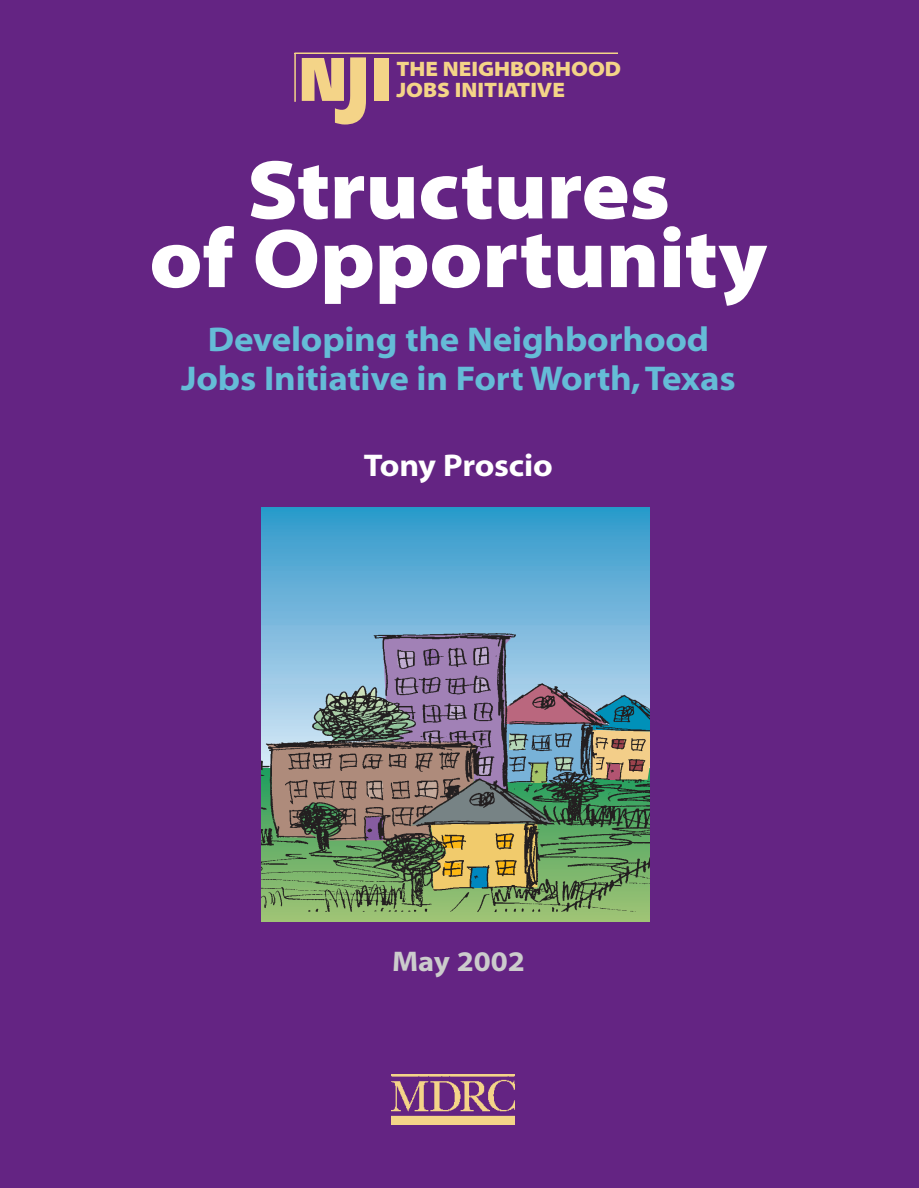
<style>
.page{position:relative;width:919px;height:1188px;background:#fff}
.page>*{position:absolute;margin:0;border:0;box-sizing:border-box;transform-origin:0 0}
.t1{font:84px/68.7px "Myriad MM 830 700";letter-spacing:-.005em;color:#fff;text-align:center}
.t2{font:900 61.5px "Frutiger";color:#f4d488;scale:.9 1}
.t3{font:34.5px/39px "Myriad MM 700 700";letter-spacing:-.005em;color:#65bcd7;text-align:center}
.t4{font:31.5px "Myriad MM 700 700";letter-spacing:-.005em;color:#fff}
.t5{font:28.5px "Myriad MM 700 700";color:#ccc}
.t6{font:21px/21px "Myriad MM 830 700";color:#f4d488}
.s1{font-size:94.5px}
</style>
<div class="page">
<div style="left:0;top:0;width:918px;height:1188px;background:#642483"></div>
<img style="left:391px;top:1074px;width:123px;height:51px">
<hr style="left:294px;top:52px;width:324px;height:2px;background:#f4d488">
<hr style="left:294px;top:53px;width:2px;height:49px;background:#f4d488">
<svg style="left:261px;top:507px;width:388px;height:113px;background:#53a8d3"></svg>
<img style="left:261px;top:620px;width:388px;height:302px">
<h2 class="t2" style="left:299px;top:55px;width:104px">N<span class="s1">J</span>I</h2>
<p class="t6" style="left:396px;top:61px;width:226px">THE NEIGHBORHOOD<br>JOBS INITIATIVE</p>
<h1 class="t1" style="left:149px;top:164px;width:619px">Structures<br>of Opportunity</h1>
<p class="t3" style="left:181px;top:323px;width:555px">Developing the Neighborhood<br>Jobs Initiative in Fort Worth, Texas</p>
<p class="t4" style="left:364px;top:453px;width:190px">Tony Proscio</p>
<p class="t5" style="left:392px;top:950px;width:134px">May 2002</p>
</div>
